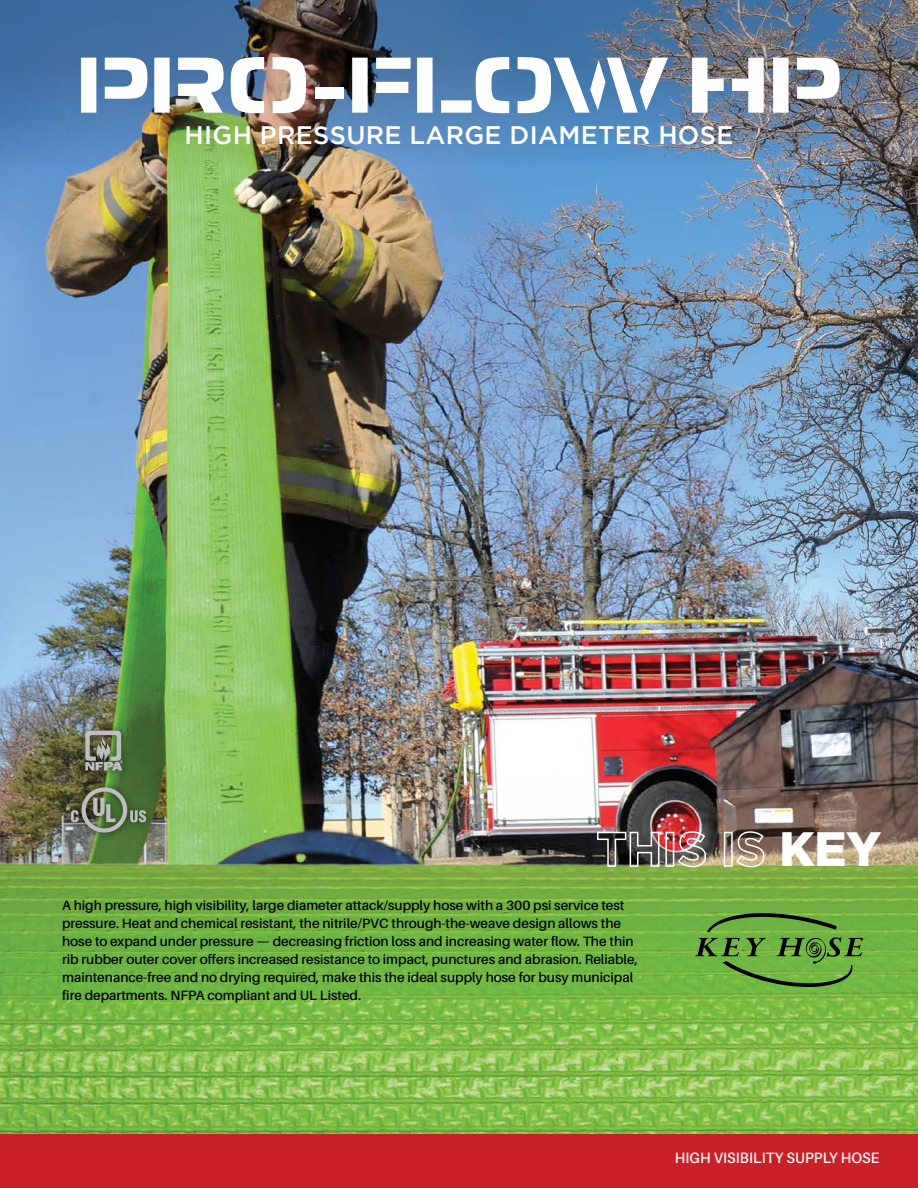
<style>
.page{position:relative;width:918px;height:1188px;background:#fff}
.page>*{position:absolute;margin:0;border:0;box-sizing:border-box;transform-origin:0 0}
.t1{font:82.5px "Advera Stencil AIOP";letter-spacing:-.1em;color:#fff}
.t2{font:900 48px "Gotham";color:#fff}
.t3{font:500 25.35px "Gotham";letter-spacing:.015em;color:#fff}
.t4{font:600 15px "Aileron";letter-spacing:.01em;color:#fff;scale:.95 1}
.t5{font:600 13.5px/18px "Aileron";color:#000}
.t6{font:700 12.75px "Aileron";color:#bcbec0}
</style>
<div class="page">
<img style="left:0;top:195px;width:918px;height:655px">
<img style="left:0;top:850px;width:918px;height:284px">
<img style="left:0;top:0;width:918px;height:195px">
<div style="left:0;top:1134px;width:918px;height:54px;background:#ca2128"></div>
<svg style="left:596px;top:831px;width:64px;height:37px;background:#5f6059"></svg>
<div style="left:665px;top:832px;width:9px;height:35px;border:2px solid #fff"></div>
<svg style="left:677px;top:830px;width:30px;height:38px"></svg>
<div style="left:724px;top:832px;width:9px;height:35px;border:2px solid #fff"></div>
<svg style="left:735px;top:830px;width:30px;height:38px"></svg>
<div style="left:64px;top:781px;width:91px;height:61px;background:#000;opacity:.5"></div>
<svg style="left:71px;top:787px;width:75px;height:46px;background:#697a5b"></svg>
<div style="left:78px;top:723px;width:53px;height:56px;background:#000;opacity:.5"></div>
<svg style="left:85px;top:731px;width:38px;height:39px"></svg>
<svg style="left:695px;top:913px;width:168px;height:74px;background:#5f9938"></svg>
<h1 class="t1" style="left:72px;top:38px;width:775px">PRO-FLOW HP</h1>
<h3 class="t3" style="left:185px;top:121px;width:550px">HIGH PRESSURE LARGE DIAMETER HOSE</h3>
<p class="t6" style="left:64px;top:800px;width:9px">*</p>
<h2 class="t2" style="left:780px;top:821px;width:103px">KEY</h2>
<p class="t5" style="left:62px;top:897px;width:577px">A high pressure, high visibility, large diameter attack/supply hose with a 300 psi service test pressure. Heat and chemical resistant, the nitrile/PVC through-the-weave design allows the hose to expand under pressure — decreasing friction loss and increasing water flow. The thin rib rubber outer cover offers increased resistance to impact, punctures and abrasion. Reliable, maintenance-free and no drying required, make this the ideal supply hose for busy municipal fire departments. NFPA compliant and UL Listed.</p>
<p class="t4" style="left:675px;top:1150px;width:217px">HIGH VISIBILITY SUPPLY HOSE</p>
</div>
